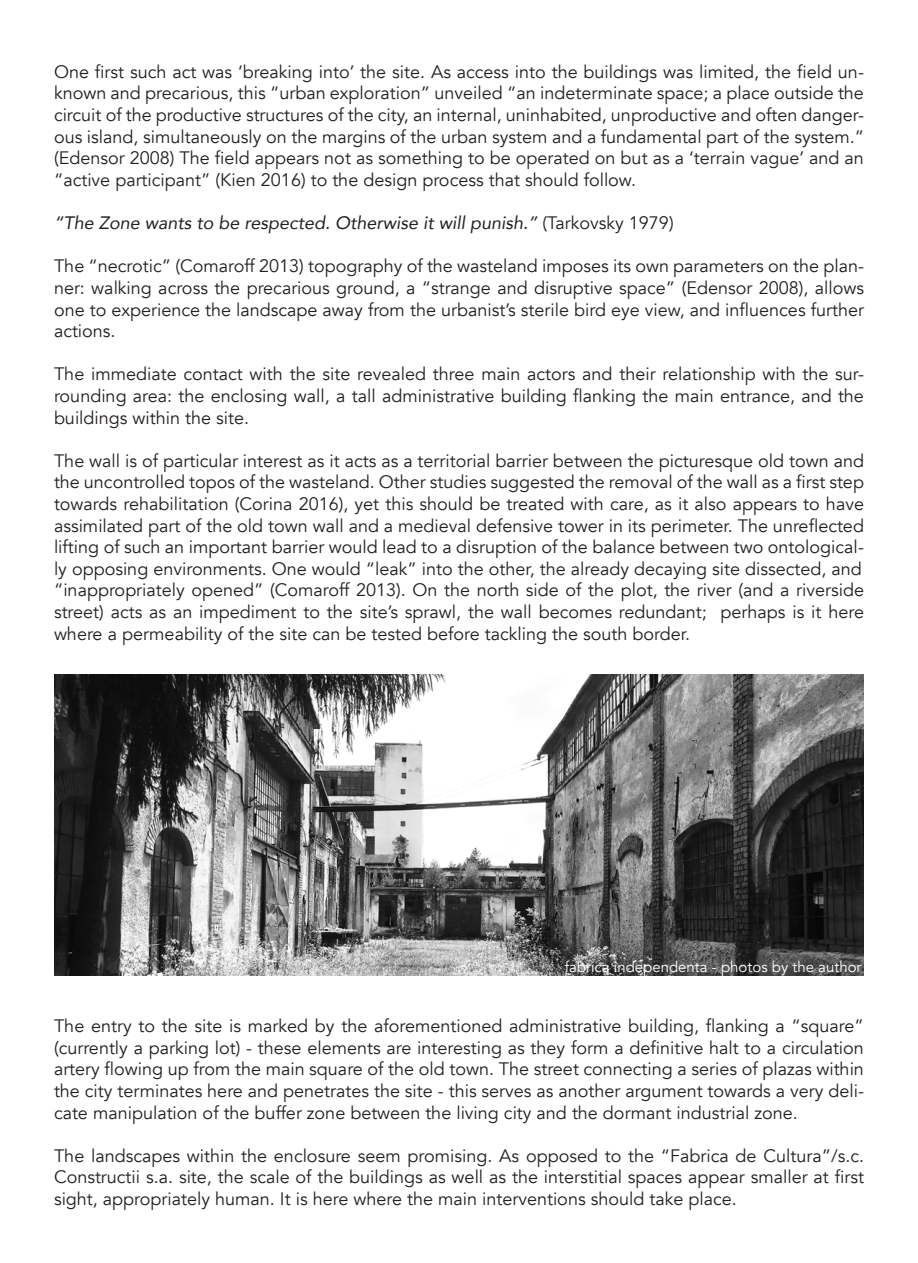
<style>
.page{position:relative;width:918px;height:1263px;background:#fff}
.page>*{position:absolute;margin:0;border:0;box-sizing:border-box;transform-origin:0 0}
.t1{font:18px/21.6px "Avenir";color:#231f20;text-align:justify}
.t2{font:italic 18px "Avenir";color:#231f20}
.t3{font:15px "Avenir";color:#fff}
.s1{font-style:normal}
</style>
<div class="page">
<img style="left:54px;top:674px;width:810px;height:302px">
<p class="t1" style="left:54px;top:61px;width:812px">One first such act was ‘breaking into’ the site. As access into the buildings was limited, the field un&shy;known and precarious, this “urban exploration” unveiled “an indeterminate space; a place outside the circuit of the productive structures of the city, an internal, uninhabited, unproductive and often danger&shy;ous island, simultaneously on the margins of the urban system and a fundamental part of the system.” (Edensor 2008) The field appears not as something to be operated on but as a ‘terrain vague’ and an “active participant” (Kien 2016) to the design process that should follow.</p>
<p class="t2" style="left:54px;top:212px;width:621px">“The Zone wants to be respected. Otherwise it will punish.” <span class="s1">(Tarkovsky 1979)</span></p>
<p class="t1" style="left:54px;top:256px;width:812px">The “necrotic” (Comaroff 2013) topography of the wasteland imposes its own parameters on the plan&shy;ner: walking across the precarious ground, a “strange and disruptive space” (Edensor 2008), allows one to experience the landscape away from the urbanist’s sterile bird eye view, and influences further actions.</p>
<p class="t1" style="left:54px;top:364px;width:812px">The immediate contact with the site revealed three main actors and their relationship with the sur&shy;rounding area: the enclosing wall, a tall administrative building flanking the main entrance, and the buildings within the site.</p>
<p class="t1" style="left:54px;top:450px;width:812px">The wall is of particular interest as it acts as a territorial barrier between the picturesque old town and the uncontrolled topos of the wasteland. Other studies suggested the removal of the wall as a first step towards rehabilitation (Corina 2016), yet this should be treated with care, as it also appears to have assimilated part of the old town wall and a medieval defensive tower in its perimeter. The unreflected lifting of such an important barrier would lead to a disruption of the balance between two ontological&shy;ly opposing environments. One would “leak” into the other, the already decaying site dissected, and</p>
<p class="t1" style="left:54px;top:580px;width:812px">“inappropriately opened” (Comaroff 2013). On the north side of the plot, the river (and a riverside street) acts as an impediment to the site’s sprawl, the wall becomes redundant; perhaps is it here where a permeability of the site can be tested before tackling the south border.</p>
<p class="t3" style="left:565px;top:958px;width:298px">fabrica independenta - photos by the author</p>
<p class="t1" style="left:54px;top:1015px;width:812px">The entry to the site is marked by the aforementioned administrative building, flanking a “square” (currently a parking lot) - these elements are interesting as they form a definitive halt to a circulation artery flowing up from the main square of the old town. The street connecting a series of plazas within the city terminates here and penetrates the site - this serves as another argument towards a very deli&shy;cate manipulation of the buffer zone between the living city and the dormant industrial zone.</p>
<p class="t1" style="left:54px;top:1145px;width:812px">The landscapes within the enclosure seem promising. As opposed to the “Fabrica de Cultura”/s.c.<br>Constructii s.a. site, the scale of the buildings as well as the interstitial spaces appear smaller at first sight, appropriately human. It is here where the main interventions should take place.</p>
</div>
